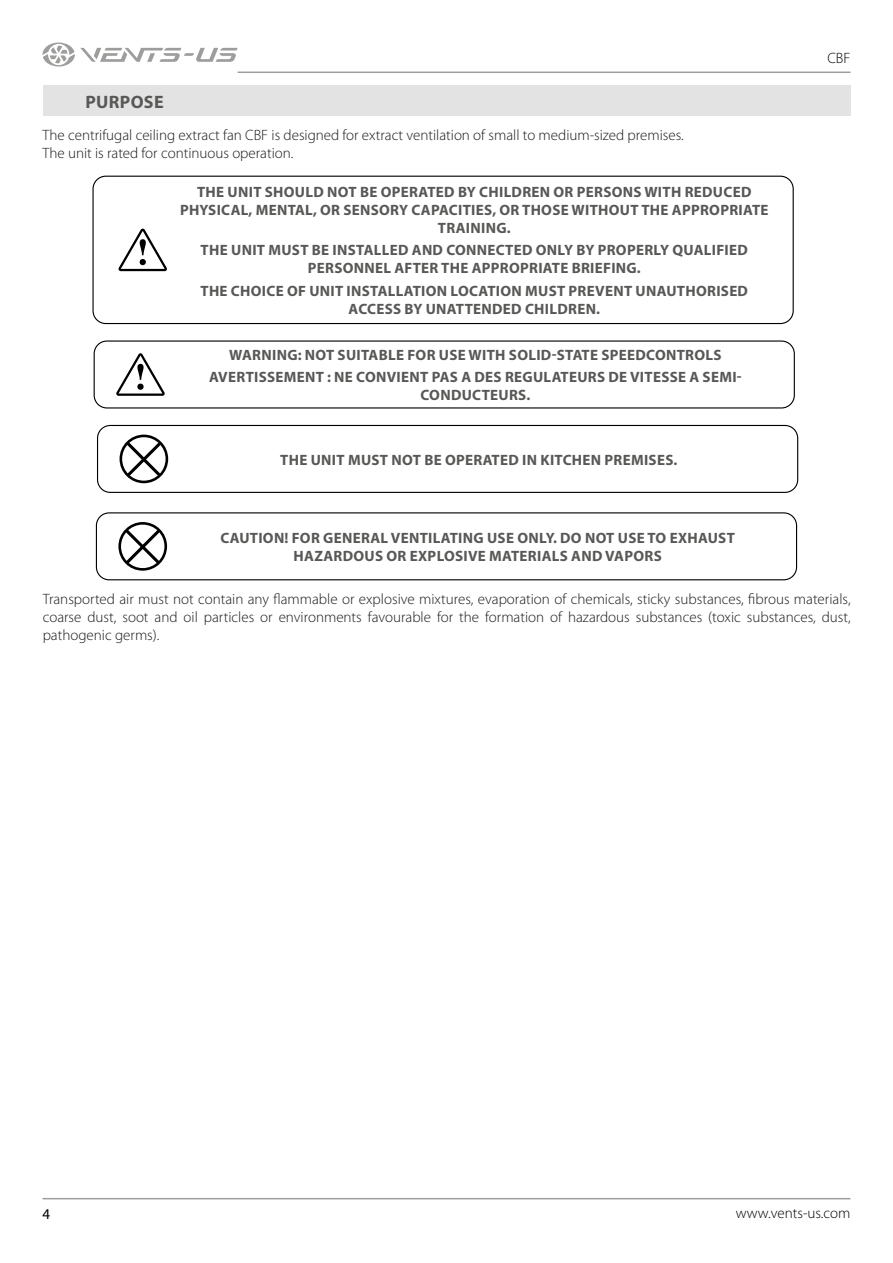
<style>
.page{position:relative;width:893px;height:1263px;background:#fff}
.page>*{position:absolute;margin:0;border:0;box-sizing:border-box;transform-origin:0 0}
.t1{font:700 18px "Myriad Pro";letter-spacing:.02em;color:#585857}
.t2{font:700 15px/18px "Myriad Pro";letter-spacing:.02em;color:#585857;text-align:center}
.t3{font:300 15px/18px "Myriad Pro";color:#191a18}
.t4{font:300 15px "Myriad Pro";color:#000}
.t5{font:15px "Myriad Pro";color:#000}
</style>
<div class="page">
<div style="left:97px;top:425px;width:701px;height:68px;border:1px solid #000;border-radius:13px"></div>
<svg style="left:118px;top:229px;width:49px;height:42px"></svg>
<svg style="left:120px;top:435px;width:48px;height:48px"></svg>
<div style="left:94px;top:340px;width:701px;height:68px;border:1px solid #000;border-radius:13px"></div>
<svg style="left:116px;top:353px;width:49px;height:43px"></svg>
<div style="left:96px;top:512px;width:701px;height:68px;border:1px solid #000;border-radius:13px"></div>
<svg style="left:118px;top:522px;width:49px;height:49px"></svg>
<div style="left:92px;top:176px;width:702px;height:148px;border:1px solid #000;border-radius:13px"></div>
<div style="left:43px;top:86px;width:807px;height:30px;background:#e3e3e3"></div>
<hr style="left:43px;top:1198px;width:807px;height:1px;background:#9d9d9c">
<hr style="left:238px;top:72px;width:612px;height:1px;background:#9d9d9c">
<svg style="left:43px;top:43px;width:195px;height:24px"></svg>
<p class="t1" style="left:85px;top:90px;width:80px">PURPOSE</p>
<p class="t3" style="left:43px;top:126px;width:643px">The centrifugal ceiling extract fan CBF is designed for extract ventilation of small to medium-sized premises.<br>The unit is rated for continuous operation.</p>
<p class="t2" style="left:180px;top:183px;width:590px">THE UNIT SHOULD NOT BE OPERATED BY CHILDREN OR PERSONS WITH REDUCED<br>PHYSICAL, MENTAL, OR SENSORY CAPACITIES, OR THOSE WITHOUT THE APPROPRIATE<br>TRAINING.</p>
<p class="t2" style="left:201px;top:241px;width:549px">THE UNIT MUST BE INSTALLED AND CONNECTED ONLY BY PROPERLY QUALIFIED<br>PERSONNEL AFTER THE APPROPRIATE BRIEFING.</p>
<p class="t2" style="left:200px;top:281px;width:549px">THE CHOICE OF UNIT INSTALLATION LOCATION MUST PREVENT UNAUTHORISED<br>ACCESS BY UNATTENDED CHILDREN.</p>
<p class="t2" style="left:209px;top:343px;width:534px;line-height:22.2px">WARNING: NOT SUITABLE FOR USE WITH SOLID-STATE SPEEDCONTROLS<br>AVERTISSEMENT : NE CONVIENT PAS A DES REGULATEURS DE VITESSE A SEMI-</p>
<p class="t2" style="left:421px;top:386px;width:111px">CONDUCTEURS.</p>
<p class="t2" style="left:280px;top:450px;width:399px">THE UNIT MUST NOT BE OPERATED IN KITCHEN PREMISES.</p>
<p class="t2" style="left:220px;top:528px;width:516px">CAUTION! FOR GENERAL VENTILATING USE ONLY. DO NOT USE TO EXHAUST<br>HAZARDOUS OR EXPLOSIVE MATERIALS AND VAPORS</p>
<p class="t4" style="left:827px;top:50px;width:25px">CBF</p>
<p class="t3" style="left:43px;top:590px;width:809px;text-align:justify">Transported air must not contain any flammable or explosive mixtures, evaporation of chemicals, sticky substances, fibrous materials, coarse dust, soot and oil particles or environments favourable for the formation of hazardous substances (toxic substances, dust, pathogenic germs).</p>
<p class="t5" style="left:43px;top:1204px;width:9px">4</p>
<p class="t4" style="left:736px;top:1205px;width:116px">www.vents-us.com</p>
</div>
